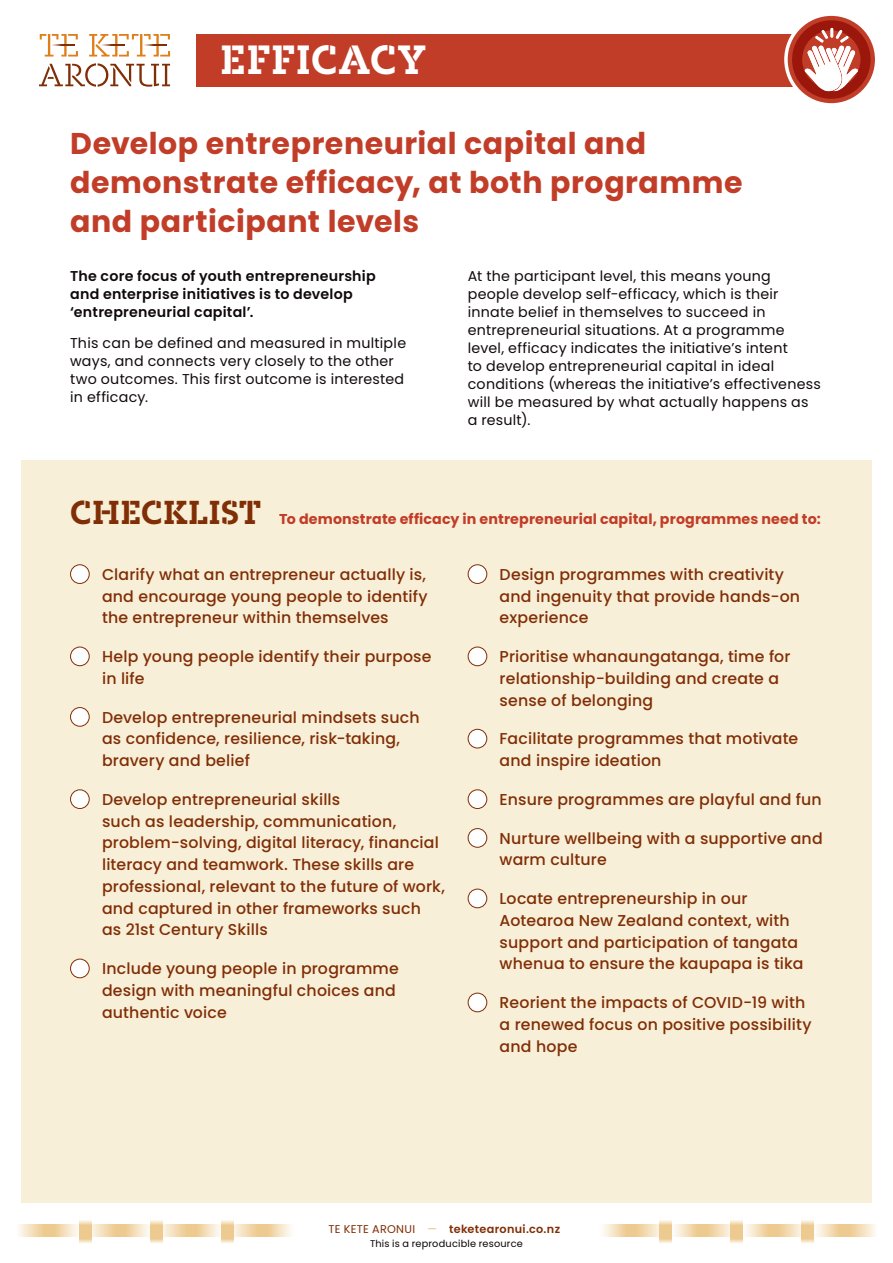
<style>
.page{position:relative;width:893px;height:1263px;background:#fff}
.page>*{position:absolute;margin:0;border:0;box-sizing:border-box;transform-origin:0 0}
.t1{font:700 48px "Karbon Slab Stencil";letter-spacing:.01em;color:#fff}
.t2{font:700 39px "Karbon Slab Stencil";letter-spacing:.005em;color:#802e05}
.t3{font:700 30px/39px "Poppins";letter-spacing:.02em;color:#c13d28}
.t4{font:500 15.75px/21.8px "Poppins";letter-spacing:.01em;color:#802e05}
.t5{font:14.25px/18px "Poppins";letter-spacing:.015em;color:#110a0c}
.t6{font:600 14.25px/18px "Poppins";letter-spacing:.015em;color:#110a0c}
.t7{font:700 14.25px "Poppins";letter-spacing:.01em;color:#c13d28}
.t8{font:600 11.25px "Poppins";letter-spacing:.025em;color:#802e05}
.t9{font:9.75px "Poppins";letter-spacing:.02em;color:#080302}
.s1{font-weight:400}
.s2{font-weight:300;color:#e3ab5a}
</style>
<div class="page">
<div style="left:196px;top:34px;width:627px;height:52px;background:#c13d28"></div>
<div style="left:21px;top:460px;width:851px;height:743px;background:#f8efd9"></div>
<svg style="left:39px;top:63px;width:131px;height:24px"></svg>
<svg style="left:89px;top:34px;width:81px;height:23px"></svg>
<svg style="left:40px;top:34px;width:38px;height:23px"></svg>
<div style="left:71px;top:565px;width:18px;height:18px;background:#fff;border-radius:50%"></div>
<div style="left:70px;top:564px;width:20px;height:20px;border:1px solid #802e05;border-radius:50%"></div>
<div style="left:71px;top:647px;width:18px;height:19px;background:#fff;border-radius:50%"></div>
<div style="left:70px;top:647px;width:20px;height:19px;border:1px solid #802e05;border-radius:50%"></div>
<div style="left:71px;top:707px;width:18px;height:19px;background:#fff;border-radius:50%"></div>
<div style="left:70px;top:707px;width:20px;height:20px;border:1px solid #802e05;border-radius:50%"></div>
<div style="left:71px;top:790px;width:18px;height:18px;background:#fff;border-radius:50%"></div>
<div style="left:70px;top:789px;width:20px;height:20px;border:1px solid #802e05;border-radius:50%"></div>
<div style="left:71px;top:959px;width:18px;height:19px;background:#fff;border-radius:50%"></div>
<div style="left:70px;top:959px;width:20px;height:19px;border:1px solid #802e05;border-radius:50%"></div>
<div style="left:468px;top:565px;width:19px;height:18px;background:#fff;border-radius:50%"></div>
<div style="left:468px;top:564px;width:19px;height:20px;border:1px solid #802e05;border-radius:50%"></div>
<div style="left:468px;top:647px;width:19px;height:19px;background:#fff;border-radius:50%"></div>
<div style="left:468px;top:647px;width:19px;height:19px;border:1px solid #802e05;border-radius:50%"></div>
<div style="left:468px;top:729px;width:19px;height:19px;background:#fff;border-radius:50%"></div>
<div style="left:468px;top:729px;width:19px;height:19px;border:1px solid #802e05;border-radius:50%"></div>
<div style="left:468px;top:790px;width:19px;height:18px;background:#fff;border-radius:50%"></div>
<div style="left:468px;top:789px;width:19px;height:20px;border:1px solid #802e05;border-radius:50%"></div>
<div style="left:468px;top:828px;width:19px;height:19px;background:#fff;border-radius:50%"></div>
<div style="left:468px;top:828px;width:19px;height:20px;border:1px solid #802e05;border-radius:50%"></div>
<div style="left:468px;top:889px;width:19px;height:19px;background:#fff;border-radius:50%"></div>
<div style="left:468px;top:889px;width:19px;height:19px;border:1px solid #802e05;border-radius:50%"></div>
<div style="left:468px;top:993px;width:19px;height:19px;background:#fff;border-radius:50%"></div>
<div style="left:468px;top:993px;width:19px;height:19px;border:1px solid #802e05;border-radius:50%"></div>
<svg style="left:784px;top:12px;width:94px;height:95px"></svg>
<div style="left:788px;top:16px;width:87px;height:87px;background:#c13d28;border-radius:50%"></div>
<svg style="left:792px;top:20px;width:79px;height:79px;background:#9e1a0e"></svg>
<svg style="left:804px;top:28px;width:54px;height:63px"></svg>
<svg style="left:745px;top:1224px;width:57px;height:12px"></svg>
<svg style="left:674px;top:1224px;width:57px;height:12px"></svg>
<svg style="left:816px;top:1224px;width:59px;height:12px"></svg>
<svg style="left:731px;top:1220px;width:12px;height:23px"></svg>
<svg style="left:802px;top:1220px;width:12px;height:23px"></svg>
<svg style="left:603px;top:1224px;width:57px;height:12px"></svg>
<svg style="left:660px;top:1220px;width:12px;height:23px"></svg>
<svg style="left:91px;top:1224px;width:58px;height:12px"></svg>
<svg style="left:162px;top:1224px;width:58px;height:12px"></svg>
<svg style="left:19px;top:1224px;width:59px;height:12px"></svg>
<svg style="left:150px;top:1220px;width:12px;height:23px"></svg>
<svg style="left:79px;top:1220px;width:12px;height:23px"></svg>
<svg style="left:233px;top:1224px;width:58px;height:12px"></svg>
<svg style="left:221px;top:1220px;width:12px;height:23px"></svg>
<h1 class="t1" style="left:220px;top:33px;width:207px">EFFICACY</h1>
<h3 class="t3" style="left:70px;top:124px;width:674px">Develop entrepreneurial capital and demonstrate efficacy, at both programme and participant levels</h3>
<p class="t6" style="left:70px;top:267px;width:307px">The core focus of youth entrepreneurship and enterprise initiatives is to develop ‘entrepreneurial capital’.</p>
<p class="t5" style="left:70px;top:334px;width:337px">This can be defined and measured in multiple ways, and connects very closely to the other two outcomes. This first outcome is interested in efficacy.</p>
<p class="t5" style="left:468px;top:267px;width:355px">At the participant level, this means young people develop self-efficacy, which is their innate belief in themselves to succeed in entrepreneurial situations. At a programme level, efficacy indicates the initiative’s intent<br>to develop entrepreneurial capital in ideal conditions (whereas the initiative’s effectiveness will be measured by what actually happens as a result).</p>
<h2 class="t2" style="left:70px;top:491px;width:193px">CHECKLIST</h2>
<p class="t7" style="left:279px;top:511px;width:543px">To demonstrate efficacy in entrepreneurial capital, programmes need to:</p>
<p class="t4" style="left:500px;top:563px;width:302px">Design programmes with creativity and ingenuity that provide hands-on experience</p>
<p class="t4" style="left:500px;top:646px;width:292px">Prioritise whanaungatanga, time for relationship-building and create a sense of belonging</p>
<p class="t4" style="left:500px;top:728px;width:300px">Facilitate programmes that motivate and inspire ideation</p>
<p class="t4" style="left:500px;top:788px;width:324px">Ensure programmes are playful and fun</p>
<p class="t4" style="left:500px;top:827px;width:325px">Nurture wellbeing with a supportive and warm culture</p>
<p class="t4" style="left:500px;top:888px;width:305px">Locate entrepreneurship in our Aotearoa New Zealand context, with support and participation of tangata whenua to ensure the kaupapa is tika</p>
<p class="t4" style="left:500px;top:992px;width:313px">Reorient the impacts of COVID-19 with a renewed focus on positive possibility and hope</p>
<p class="t4" style="left:102px;top:563px;width:327px;text-align:justify">Clarify what an entrepreneur actually is, and encourage young people to identify the entrepreneur within themselves</p>
<p class="t4" style="left:102px;top:646px;width:331px">Help young people identify their purpose in life</p>
<p class="t4" style="left:102px;top:706px;width:319px">Develop entrepreneurial mindsets such as confidence, resilience, risk-taking, bravery and belief</p>
<p class="t4" style="left:102px;top:788px;width:344px">Develop entrepreneurial skills<br>such as leadership, communication, problem-solving, digital literacy, financial literacy and teamwork. These skills are professional, relevant to the future of work, and captured in other frameworks such<br>as 21st Century Skills</p>
<p class="t4" style="left:102px;top:958px;width:298px">Include young people in programme design with meaningful choices and authentic voice</p>
<p class="t8" style="left:329px;top:1222px;width:233px"><span class="s1">TE KETE ARONUI</span> <span class="s2">—</span> teketearonui.co.nz</p>
<p class="t9" style="left:370px;top:1238px;width:154px">This is a reproducible resource</p>
</div>
